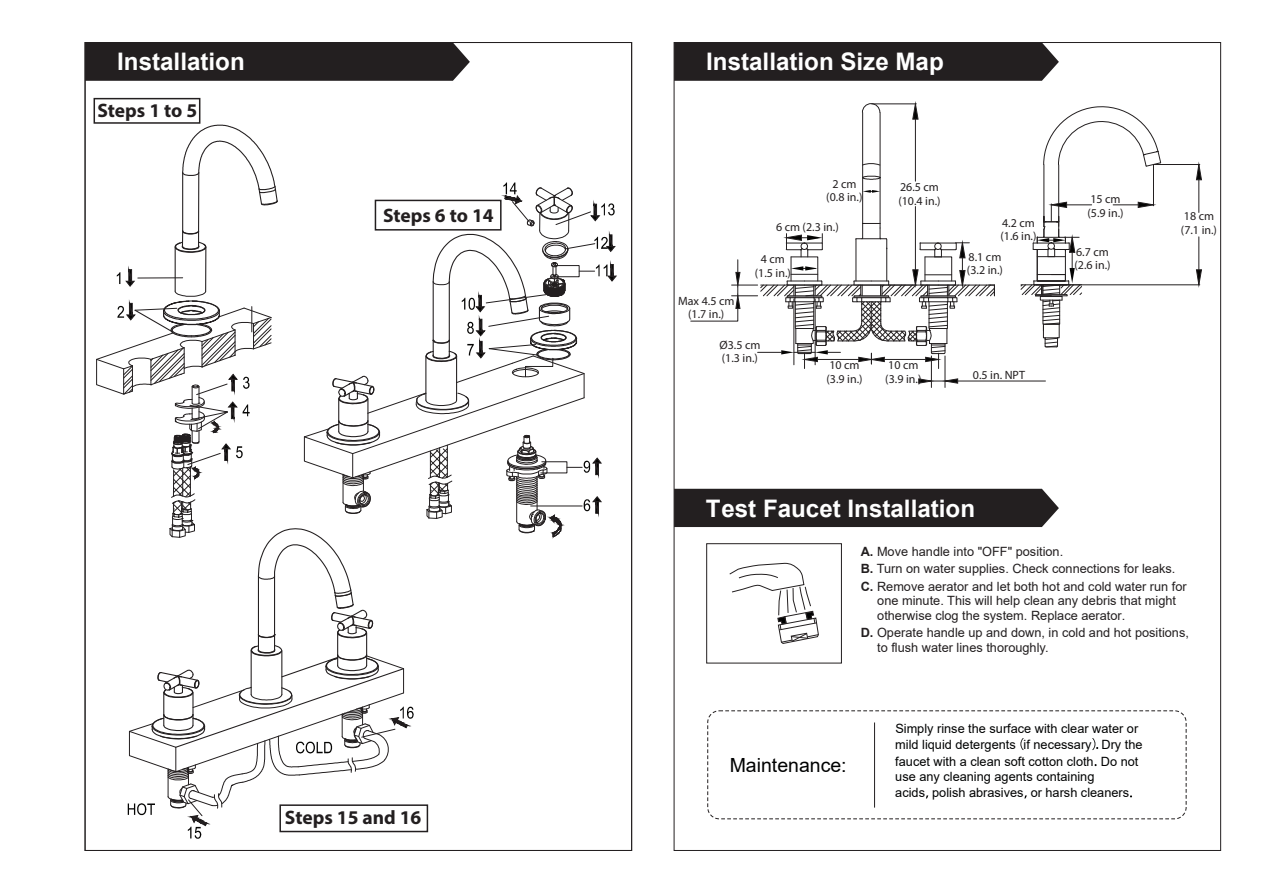
<style>
.page{position:relative;width:1263px;height:893px;background:#fff}
.page>*{position:absolute;margin:0;border:0;box-sizing:border-box;transform-origin:0 0}
.t1{font:700 24.15px "Arial";color:#fff}
.t2{font:700 19.5px "Myriad Pro";color:#231f20}
.t3{font:19.5px "Arial";color:#010202}
.t4{font:12.75px/17.9px "Arial";color:#231f20}
.t5{font:12.75px/16.6px "Arial";color:#010202}
.t6{font:12px/13.5px "Myriad Pro";color:#231f20}
.s1{font-weight:700}
.s2{font-family:"Arial Unicode MS"}
</style>
<div class="page">
<hr style="left:862px;top:112px;width:1px;height:111px;background:#231f20">
<hr style="left:880px;top:112px;width:1px;height:111px;background:#231f20">
<svg style="left:862px;top:103px;width:18px;height:10px"></svg>
<svg style="left:862px;top:176px;width:18px;height:4px"></svg>
<svg style="left:862px;top:163px;width:18px;height:2px"></svg>
<hr style="left:945px;top:356px;width:1px;height:31px;background:#231f20">
<hr style="left:931px;top:356px;width:1px;height:31px;background:#231f20">
<hr style="left:958px;top:381px;width:87px;height:1px;background:#231f20">
<svg style="left:918px;top:378px;width:40px;height:6px"></svg>
<hr style="left:872px;top:104px;width:44px;height:1px;background:#231f20">
<hr style="left:915px;top:207px;width:1px;height:63px;background:#231f20">
<hr style="left:915px;top:119px;width:1px;height:62px;background:#231f20">
<svg style="left:912px;top:103px;width:7px;height:17px"></svg>
<div style="left:1043px;top:324px;width:16px;height:14px;border:1px solid #231f20"></div>
<svg style="left:1044px;top:337px;width:14px;height:11px"></svg>
<hr style="left:1044px;top:165px;width:1px;height:57px;background:#231f20">
<hr style="left:1058px;top:165px;width:1px;height:57px;background:#231f20">
<svg style="left:1043px;top:106px;width:118px;height:61px"></svg>
<hr style="left:1153px;top:165px;width:1px;height:41px;background:#231f20">
<svg style="left:1113px;top:201px;width:41px;height:7px"></svg>
<hr style="left:1154px;top:164px;width:46px;height:1px;background:#231f20">
<hr style="left:1051px;top:284px;width:149px;height:1px;background:#231f20">
<hr style="left:1198px;top:180px;width:1px;height:32px;background:#231f20">
<hr style="left:1198px;top:237px;width:1px;height:33px;background:#231f20">
<svg style="left:1196px;top:164px;width:6px;height:17px"></svg>
<svg style="left:1196px;top:269px;width:6px;height:17px"></svg>
<div style="left:85px;top:43px;width:385px;height:38px;background:#231f20"></div>
<div style="left:94px;top:98px;width:106px;height:26px;border:2px solid #231f20"></div>
<div style="left:674px;top:43px;width:385px;height:38px;background:#231f20"></div>
<div style="left:674px;top:489px;width:385px;height:38px;background:#231f20"></div>
<div style="left:707px;top:710px;width:479px;height:109px;border:1px dashed #231f20;border-radius:12px"></div>
<svg style="left:1020px;top:738px;width:4px;height:12px"></svg>
<svg style="left:1092px;top:738px;width:6px;height:12px"></svg>
<hr style="left:874px;top:722px;width:1px;height:86px;background:#231f20">
<svg style="left:729px;top:562px;width:90px;height:82px"></svg>
<div style="left:706px;top:543px;width:136px;height:120px;border:1px solid #231f20"></div>
<svg style="left:96px;top:124px;width:521px;height:715px"></svg>
<svg style="left:863px;top:190px;width:17px;height:3px"></svg>
<svg style="left:690px;top:223px;width:305px;height:145px"></svg>
<svg style="left:1020px;top:201px;width:72px;height:130px"></svg>
<h1 class="t1" style="left:117px;top:48px;width:129px">Installation</h1>
<h2 class="t2" style="left:97px;top:98px;width:101px">Steps 1 to 5</h2>
<h2 class="t2" style="left:383px;top:202px;width:112px">Steps 6 to 14</h2>
<h2 class="t2" style="left:285px;top:805px;width:138px">Steps 15 and 16</h2>
<h1 class="t1" style="left:706px;top:48px;width:239px">Installation Size Map</h1>
<p class="t6" style="left:678px;top:294px;width:58px;text-align:center">Max 4.5 cm (1.7 in.)</p>
<p class="t6" style="left:826px;top:177px;width:38px;text-align:center">2 cm (0.8 in.)</p>
<p class="t6" style="left:776px;top:220px;width:64px">6 cm (2.3 in.)</p>
<p class="t6" style="left:755px;top:252px;width:38px;text-align:center">4 cm (1.5 in.)</p>
<p class="t6" style="left:898px;top:180px;width:44px">26.5 cm (10.4 in.)</p>
<p class="t6" style="left:719px;top:338px;width:42px">Ø3.5 cm (1.3 in.)</p>
<p class="t6" style="left:826px;top:358px;width:38px">10 cm (3.9 in.)</p>
<p class="t6" style="left:885px;top:358px;width:38px">10 cm (3.9 in.)</p>
<p class="t6" style="left:1000px;top:216px;width:38px">4.2 cm (1.6 in.)</p>
<p class="t6" style="left:967px;top:250px;width:38px">8.1 cm (3.2 in.)</p>
<p class="t6" style="left:973px;top:368px;width:54px">0.5 in. NPT</p>
<p class="t6" style="left:1087px;top:192px;width:38px">15 cm (5.9 in.)</p>
<p class="t6" style="left:1074px;top:245px;width:38px">6.7 cm (2.6 in.)</p>
<h1 class="t1" style="left:706px;top:495px;width:271px">Test Faucet Installation</h1>
<p class="t6" style="left:1181px;top:209px;width:38px">18 cm (7.1 in.)</p>
<p class="t4" style="left:861px;top:542px;width:328px"><span class="s1">A.</span> Move handle into "OFF" position.<br><span class="s1">B.</span> Turn on water supplies. Check connections for leaks.<br><span class="s1">C.</span> Remove aerator and let both hot and cold water run for</p>
<p class="t4" style="left:877px;top:594px;width:300px;line-height:14.2px">one minute. This will help clean any debris that might otherwise clog the system. Replace aerator.</p>
<p class="t4" style="left:877px;top:626px;width:313px;line-height:14.2px;text-indent:-16px"><span class="s1">D.</span> Operate handle up and down, in cold and hot positions, to flush water lines thoroughly.</p>
<h2 class="t3" style="left:730px;top:754px;width:119px">Maintenance:</h2>
<p class="t5" style="left:895px;top:720px;width:249px">Simply rinse the surface with clear water or mild liquid detergents if necessary Dry the faucet with a clean soft cotton cloth Do not</p>
<p class="t5" style="left:895px;top:768px;width:235px">use any cleaning agents containing<br>acids polish <span class="s2">a</span>brasives or harsh cleaners</p>
</div>
